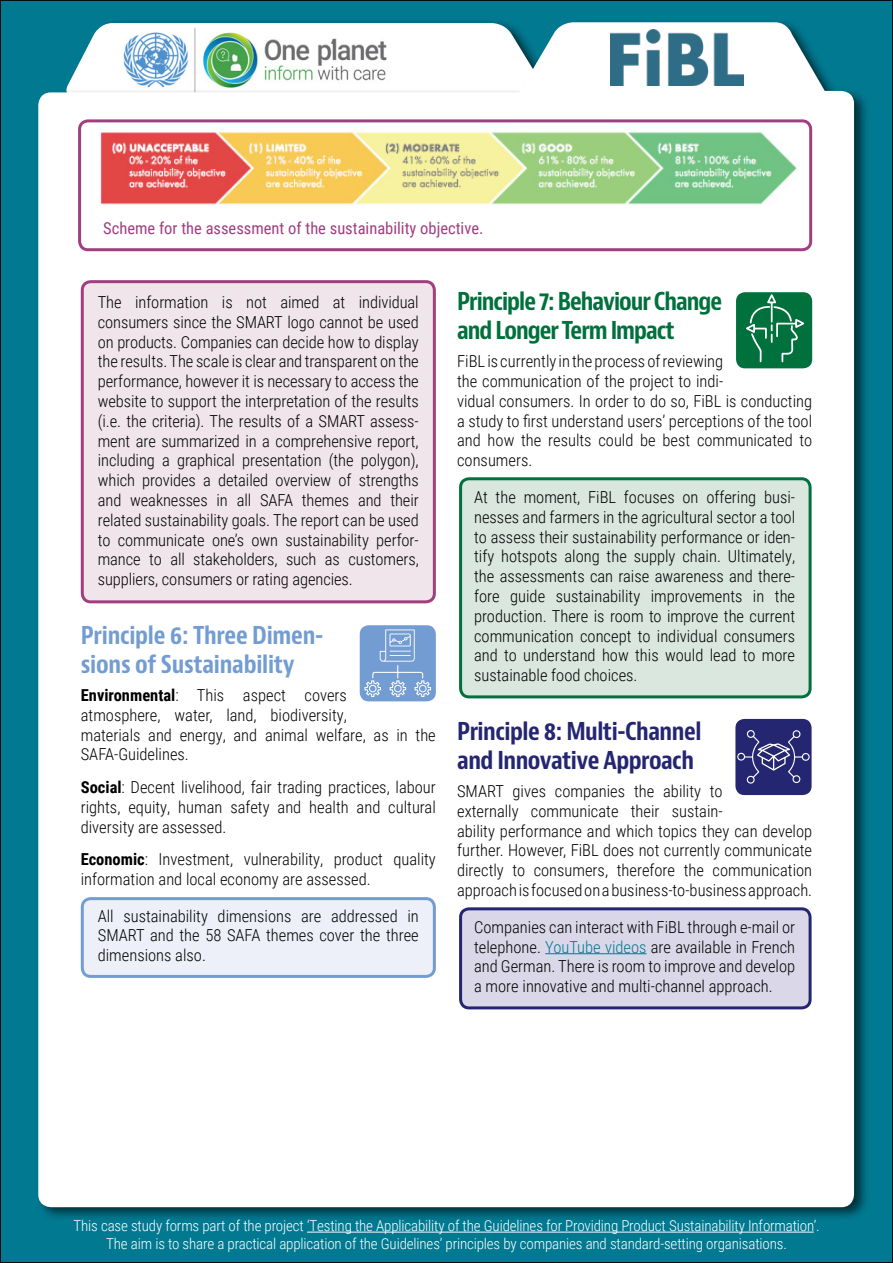
<style>
.page{position:relative;width:893px;height:1263px;background:#fff}
.page>*{position:absolute;margin:0;border:0;box-sizing:border-box;transform-origin:0 0}
.t1{font:700 condensed 24px/28.8px "Bernino Sans";letter-spacing:-.04em;color:#00703c}
.t2{font:700 condensed 24px/28.8px "Bernino Sans";letter-spacing:-.02em;color:#252671}
.t3{font:700 condensed 24px/28.8px "Bernino Sans";letter-spacing:-.01em;color:#739dd2}
.t4{font:300 16.5px/19.8px "Roboto Condensed";color:#000;text-align:justify}
.t5{font:16.5px "Roboto Condensed";color:#a03e7f}
.t6{font:300 15px/18px "Roboto Condensed";letter-spacing:-.01em;color:#fff;text-align:center}
.s1{font-weight:700}
.s2{color:#007991}
</style>
<div class="page">
<div style="left:0;top:0;width:893px;height:1262px;background:#007991"></div>
<hr style="left:307px;top:1232px;width:507px;height:1px;background:#fff">
<div style="left:36px;top:18px;width:834px;height:1204px;background:#000;opacity:.6"></div>
<div style="left:38px;top:22px;width:816px;height:1185px;background:#fff"></div>
<div style="left:82px;top:282px;width:352px;height:320px;background:#efe5eb;border-radius:9px"></div>
<div style="left:81px;top:280px;width:355px;height:323px;border:3px solid #a03e7f;border-radius:9px"></div>
<div style="left:82px;top:899px;width:352px;height:77px;background:#edf0f9;border-radius:9px"></div>
<div style="left:81px;top:897px;width:355px;height:81px;border:3px solid #739dd2;border-radius:9px"></div>
<div style="left:461px;top:479px;width:349px;height:218px;background:#d9e7df;border-radius:9px"></div>
<div style="left:459px;top:477px;width:353px;height:221px;border:3px solid #00703c;border-radius:9px"></div>
<div style="left:461px;top:909px;width:349px;height:99px;background:#dad8e8;border-radius:9px"></div>
<div style="left:459px;top:907px;width:353px;height:102px;border:3px solid #252671;border-radius:9px"></div>
<hr style="left:545px;top:953px;width:101px;height:1px;background:#007991">
<div style="left:736px;top:292px;width:76px;height:76px;background:#00703c;border-radius:9px"></div>
<svg style="left:746px;top:294px;width:58px;height:68px"></svg>
<div style="left:735px;top:719px;width:77px;height:76px;background:#252671;border-radius:9px"></div>
<svg style="left:737px;top:730px;width:73px;height:54px"></svg>
<div style="left:360px;top:625px;width:76px;height:76px;background:#739dd2;border-radius:9px"></div>
<svg style="left:364px;top:629px;width:67px;height:68px"></svg>
<div style="left:419px;top:685px;width:7px;height:7px;border:1px solid #fff;border-radius:50%"></div>
<img style="left:610px;top:29px;width:134px;height:56px">
<img style="left:93px;top:123px;width:708px;height:93px">
<div style="left:78px;top:119px;width:734px;height:132px;border:3px solid #a03e7f;border-radius:9px"></div>
<p class="t5" style="left:103px;top:216px;width:382px">Scheme for the assessment of the sustainability objective.</p>
<p class="t4" style="left:98px;top:292px;width:323px">The information is not aimed at individual consumers since the SMART logo cannot be used on products. Companies can decide how to display the results. The scale is clear and transparent on the performance, however it is necessary to access the website to support the interpretation of the results (i.e. the criteria). The results of a SMART assess&shy;ment are summarized in a comprehensive report, including a graphical presentation (the polygon), which provides a detailed overview of strengths and weaknesses in all SAFA themes and their related sustainability goals. The report can be used to communicate one’s own sustainability perfor&shy;mance to all stakeholders, such as customers, suppliers, consumers or rating agencies.</p>
<h1 class="t3" style="left:81px;top:621px;width:244px">Principle 6: Three Dimen&shy;sions of Sustainability</h1>
<p class="t4" style="left:81px;top:684px;width:357px;text-align:left"><span class="s1">Environmental</span>: This aspect covers<br>atmosphere, water, land, biodiversity,<br>materials and energy, and animal welfare, as in the SAFA-Guidelines.</p>
<p class="t4" style="left:81px;top:776px;width:357px"><span class="s1">Social</span>: Decent livelihood, fair trading practices, labour rights, equity, human safety and health and cultural diversity are assessed.</p>
<p class="t4" style="left:81px;top:849px;width:357px"><span class="s1">Economic</span>: Investment, vulnerability, product quality information and local economy are assessed.</p>
<p class="t4" style="left:98px;top:905px;width:323px">All sustainability dimensions are addressed in SMART and the 58 SAFA themes cover the three dimensions also.</p>
<h1 class="t1" style="left:457px;top:287px;width:267px">Principle 7: Behaviour Change and Longer Term Impact</h1>
<p class="t4" style="left:457px;top:351px;width:357px;text-align:left">FiBL is currently in the process of reviewing<br>the communication of the project to indi-<br>vidual consumers. In order to do so, FiBL is conducting a study to first understand users’ perceptions of the tool and how the results could be best communicated to consumers.</p>
<p class="t4" style="left:474px;top:487px;width:323px">At the moment, FiBL focuses on offering busi&shy;nesses and farmers in the agricultural sector a tool to assess their sustainability performance or iden&shy;tify hotspots along the supply chain. Ultimately, the assessments can raise awareness and there&shy;fore guide sustainability improvements in the production. There is room to improve the current communication concept to individual consumers and to understand how this would lead to more sustainable food choices.</p>
<h1 class="t2" style="left:457px;top:717px;width:246px">Principle 8: Multi-Channel and Innovative Approach</h1>
<p class="t4" style="left:457px;top:780px;width:357px;text-align:left">SMART gives companies the ability to<br>externally communicate their sustain-<br>ability performance and which topics they can develop further. However, FiBL does not currently communicate directly to consumers, therefore the communication approach is focused on a business-to-business approach.</p>
<p class="t4" style="left:474px;top:916px;width:323px">Companies can interact with FiBL through e-mail or telephone. <span class="s2">YouTube videos</span> are available in French and German. There is room to improve and develop a more innovative and multi-channel approach.</p>
<p class="t6" style="left:74px;top:1216px;width:748px">This case study forms part of the project ‘Testing the Applicability of the Guidelines for Providing Product Sustainability Information’.<br>The aim is to share a practical application of the Guidelines’ principles by companies and standard-setting organisations.</p>
</div>
